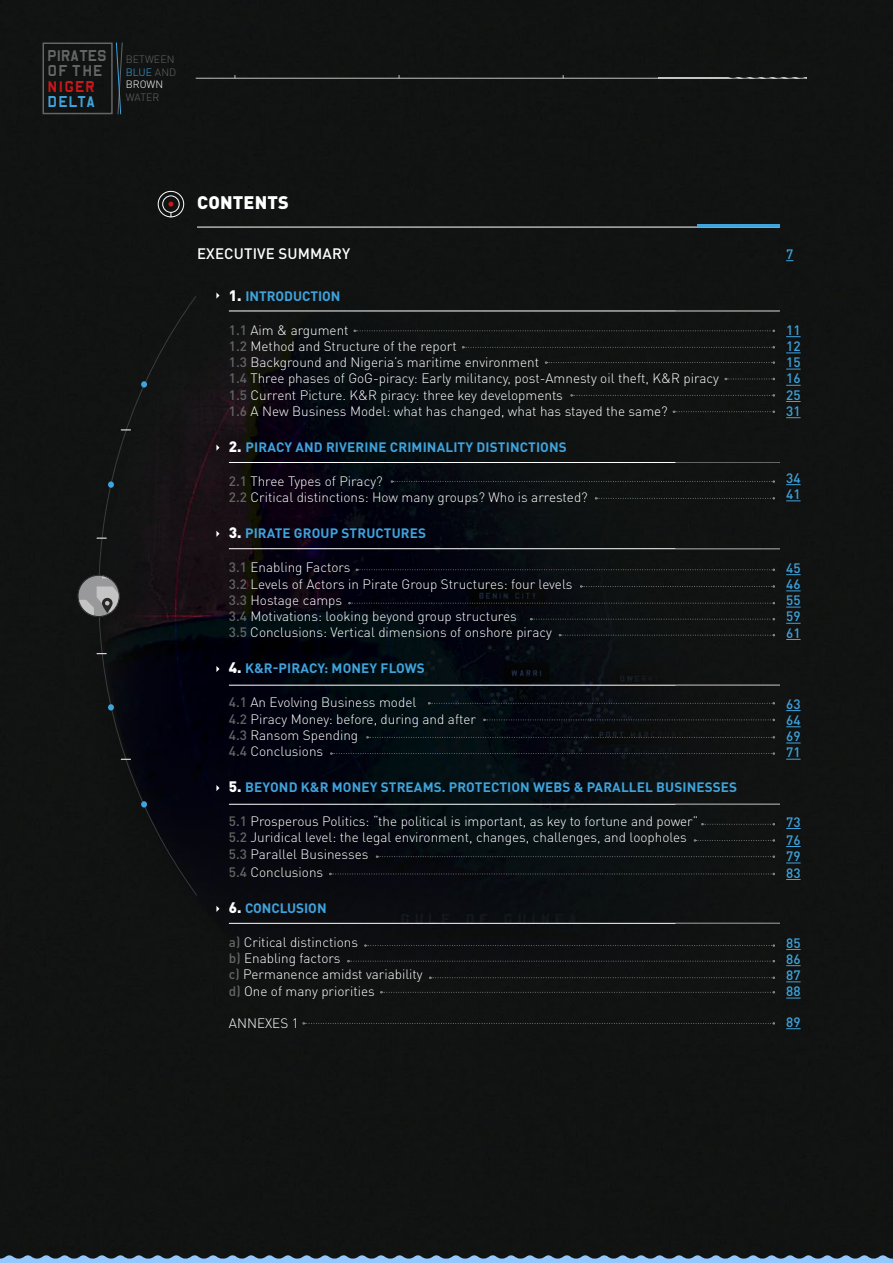
<style>
.page{position:relative;width:893px;height:1263px;background:#fff}
.page>*{position:absolute;margin:0;border:0;box-sizing:border-box;transform-origin:0 0}
.t1{font:18px/15.6px "B52";letter-spacing:-.08em;color:#646564}
.t2{font:900 18px "DIN Pro";letter-spacing:.01em;color:#fff}
.t3{font:18px "B52";color:#cd171a}
.t4{font:18px "B52";letter-spacing:-.04em;color:#3fa3dc}
.t5{font:500 15px "DIN Pro";letter-spacing:.01em;color:#fff}
.t6{font:300 13.5px/16.2px "DIN Pro";color:#fff}
.t7{font:700 13.5px "DIN Pro";letter-spacing:.01em;color:#3fa3dc}
.t8{font:500 13.5px/16.2px "DIN Pro";color:#3fa3dc;text-align:justify}
.t9{font:300 10.5px/12.6px "DIN Pro";letter-spacing:.01em;color:#646564}
.s1{color:#3fa3dc}
.s2{color:#fff}
.s3{font-weight:900;font-size:15px;color:#fff}
.s4{font-weight:500;color:#646564}
</style>
<div class="page">
<img style="left:0;top:0;width:893px;height:1255px">
<svg style="left:786px;top:336px;width:15px;height:1px"></svg>
<svg style="left:786px;top:352px;width:15px;height:1px"></svg>
<svg style="left:786px;top:369px;width:15px;height:1px"></svg>
<svg style="left:786px;top:385px;width:15px;height:1px"></svg>
<svg style="left:786px;top:401px;width:15px;height:1px"></svg>
<svg style="left:786px;top:417px;width:15px;height:1px"></svg>
<svg style="left:786px;top:484px;width:15px;height:1px"></svg>
<svg style="left:786px;top:500px;width:15px;height:1px"></svg>
<svg style="left:786px;top:574px;width:15px;height:1px"></svg>
<svg style="left:786px;top:590px;width:15px;height:1px"></svg>
<svg style="left:786px;top:607px;width:15px;height:1px"></svg>
<svg style="left:786px;top:623px;width:15px;height:1px"></svg>
<svg style="left:786px;top:639px;width:15px;height:1px"></svg>
<svg style="left:786px;top:710px;width:15px;height:1px"></svg>
<svg style="left:786px;top:726px;width:15px;height:1px"></svg>
<svg style="left:786px;top:742px;width:15px;height:1px"></svg>
<svg style="left:786px;top:759px;width:15px;height:1px"></svg>
<svg style="left:786px;top:949px;width:15px;height:1px"></svg>
<svg style="left:786px;top:965px;width:15px;height:1px"></svg>
<svg style="left:786px;top:981px;width:15px;height:1px"></svg>
<svg style="left:786px;top:997px;width:15px;height:1px"></svg>
<svg style="left:786px;top:1028px;width:15px;height:1px"></svg>
<svg style="left:786px;top:828px;width:15px;height:1px"></svg>
<svg style="left:786px;top:846px;width:15px;height:1px"></svg>
<svg style="left:786px;top:862px;width:15px;height:1px"></svg>
<svg style="left:786px;top:879px;width:15px;height:1px"></svg>
<hr style="left:197px;top:227px;width:583px;height:1px;background:#fff">
<hr style="left:229px;top:311px;width:551px;height:1px;background:#fff">
<hr style="left:229px;top:462px;width:551px;height:1px;background:#fff">
<hr style="left:229px;top:548px;width:551px;height:1px;background:#fff">
<hr style="left:229px;top:685px;width:551px;height:1px;background:#fff">
<hr style="left:229px;top:804px;width:551px;height:1px;background:#fff">
<hr style="left:229px;top:923px;width:551px;height:1px;background:#fff">
<div style="left:158px;top:191px;width:26px;height:26px;border:1px solid #fff;border-radius:50%"></div>
<div style="left:163px;top:196px;width:16px;height:17px;border:1px solid #fff;border-radius:50%"></div>
<svg style="left:168px;top:202px;width:5px;height:15px"></svg>
<hr style="left:697px;top:225px;width:83px;height:2px;background:#3fa3dc">
<hr style="left:675px;top:311px;width:105px;height:1px;background:#646564">
<hr style="left:675px;top:462px;width:105px;height:1px;background:#646564">
<hr style="left:675px;top:548px;width:105px;height:1px;background:#646564">
<hr style="left:675px;top:685px;width:105px;height:1px;background:#646564">
<hr style="left:675px;top:804px;width:105px;height:1px;background:#646564">
<hr style="left:675px;top:923px;width:105px;height:1px;background:#646564">
<div style="left:43px;top:43px;width:70px;height:71px;border:2px solid #646564"></div>
<svg style="left:116px;top:42px;width:7px;height:73px"></svg>
<svg style="left:98px;top:296px;width:99px;height:600px;background:#0f0f12"></svg>
<div style="left:141px;top:381px;width:6px;height:7px;background:#3fa3dc;border-radius:50%"></div>
<div style="left:108px;top:481px;width:6px;height:7px;background:#3fa3dc;border-radius:50%"></div>
<svg style="left:108px;top:704px;width:6px;height:6px"></svg>
<svg style="left:141px;top:801px;width:6px;height:6px"></svg>
<svg style="left:216px;top:292px;width:3px;height:7px"></svg>
<svg style="left:216px;top:445px;width:3px;height:6px"></svg>
<svg style="left:216px;top:531px;width:3px;height:6px"></svg>
<svg style="left:216px;top:666px;width:3px;height:6px"></svg>
<svg style="left:216px;top:785px;width:3px;height:6px"></svg>
<svg style="left:216px;top:906px;width:3px;height:6px"></svg>
<hr style="left:658px;top:77px;width:148px;height:1px;background:#c4c4c4">
<svg style="left:728px;top:77px;width:77px;height:1px"></svg>
<hr style="left:196px;top:78px;width:465px;height:1px;background:#c4c4c4">
<svg style="left:78px;top:575px;width:41px;height:42px;background:#7f7f80"></svg>
<div style="left:78px;top:575px;width:42px;height:42px;border:1px solid #262926;border-radius:50%"></div>
<svg style="left:354px;top:330px;width:421px;height:2px"></svg>
<svg style="left:391px;top:481px;width:384px;height:1px"></svg>
<svg style="left:595px;top:497px;width:180px;height:2px"></svg>
<svg style="left:580px;top:585px;width:195px;height:2px"></svg>
<svg style="left:348px;top:602px;width:427px;height:2px"></svg>
<svg style="left:356px;top:569px;width:419px;height:2px"></svg>
<svg style="left:530px;top:618px;width:245px;height:2px"></svg>
<svg style="left:559px;top:634px;width:216px;height:2px"></svg>
<svg style="left:428px;top:702px;width:347px;height:2px"></svg>
<svg style="left:483px;top:719px;width:292px;height:2px"></svg>
<svg style="left:367px;top:736px;width:408px;height:2px"></svg>
<svg style="left:330px;top:753px;width:445px;height:1px"></svg>
<svg style="left:701px;top:823px;width:74px;height:2px"></svg>
<svg style="left:694px;top:839px;width:81px;height:2px"></svg>
<svg style="left:376px;top:856px;width:399px;height:2px"></svg>
<svg style="left:329px;top:873px;width:446px;height:2px"></svg>
<svg style="left:364px;top:945px;width:411px;height:1px"></svg>
<svg style="left:347px;top:960px;width:428px;height:2px"></svg>
<svg style="left:429px;top:977px;width:346px;height:2px"></svg>
<svg style="left:380px;top:991px;width:395px;height:2px"></svg>
<svg style="left:303px;top:1022px;width:472px;height:2px"></svg>
<svg style="left:462px;top:346px;width:313px;height:2px"></svg>
<svg style="left:545px;top:362px;width:230px;height:2px"></svg>
<svg style="left:725px;top:378px;width:50px;height:2px"></svg>
<svg style="left:571px;top:394px;width:204px;height:2px"></svg>
<svg style="left:673px;top:411px;width:102px;height:2px"></svg>
<svg style="left:0;top:1255px;width:893px;height:8px;background:#7198c0"></svg>
<h1 class="t1" style="left:47px;top:46px;width:62px">PIRATES<br>OF THE</h1>
<h1 class="t3" style="left:47px;top:77px;width:50px">NIGER</h1>
<h1 class="t4" style="left:47px;top:93px;width:51px">DELTA</h1>
<p class="t9" style="left:126px;top:52px;width:52px">BETWEEN<br><span class="s1">BLUE</span> AND<br><span class="s2">BROWN</span></p>
<p class="t9" style="left:126px;top:90px;width:35px">WATER</p>
<h1 class="t2" style="left:197px;top:187px;width:93px">CONTENTS</h1>
<p class="t5" style="left:197px;top:241px;width:155px">EXECUTIVE SUMMARY</p>
<p class="t7" style="left:229px;top:284px;width:113px"><span class="s3">1.</span> INTRODUCTION</p>
<p class="t6" style="left:229px;top:321px;width:492px"><span class="s4">1.1</span> Aim &amp; argument<br><span class="s4">1.2</span> Method and Structure of the report<br><span class="s4">1.3</span> Background and Nigeria’s maritime environment<br><span class="s4">1.4</span> Three phases of GoG-piracy: Early militancy, post-Amnesty oil theft, K&amp;R piracy <span class="s4">1.5</span> Current Picture. K&amp;R piracy: three key developments<br><span class="s4">1.6</span> A New Business Model: what has changed, what has stayed the same?</p>
<p class="t7" style="left:229px;top:436px;width:339px"><span class="s3">2.</span> PIRACY AND RIVERINE CRIMINALITY DISTINCTIONS</p>
<p class="t6" style="left:229px;top:472px;width:360px"><span class="s4">2.1</span> Three Types of Piracy?<br><span class="s4">2.2</span> Critical distinctions: How many groups? Who is arrested?</p>
<p class="t7" style="left:229px;top:522px;width:199px"><span class="s3">3.</span> PIRATE GROUP STRUCTURES</p>
<p class="t6" style="left:229px;top:558px;width:345px"><span class="s4">3.1</span> Enabling Factors<br><span class="s4">3.2</span> Levels of Actors in Pirate Group Structures: four levels <span class="s4">3.3</span> Hostage camps<br><span class="s4">3.4</span> Motivations: looking beyond group structures<br><span class="s4">3.5</span> Conclusions: Vertical dimensions of onshore piracy</p>
<p class="t7" style="left:229px;top:657px;width:197px"><span class="s3">4.</span> K&amp;R-PIRACY: MONEY FLOWS</p>
<p class="t6" style="left:229px;top:693px;width:249px"><span class="s4">4.1</span> An Evolving Business model<br><span class="s4">4.2</span> Piracy Money: before, during and after<br><span class="s4">4.3</span> Ransom Spending<br><span class="s4">4.4</span> Conclusions</p>
<p class="t7" style="left:229px;top:776px;width:510px"><span class="s3">5.</span> BEYOND K&amp;R MONEY STREAMS. PROTECTION WEBS &amp; PARALLEL BUSINESSES</p>
<p class="t6" style="left:229px;top:812px;width:471px"><span class="s4">5.1</span> Prosperous Politics: “the political is important, as key to fortune and power”<br><span class="s4">5.2</span> Juridical level: the legal environment, changes, challenges, and loopholes<br><span class="s4">5.3</span> Parallel Businesses</p>
<p class="t6" style="left:229px;top:862px;width:96px"><span class="s4">5.4</span> Conclusions</p>
<p class="t7" style="left:229px;top:896px;width:99px"><span class="s3">6.</span> CONCLUSION</p>
<p class="t6" style="left:229px;top:933px;width:195px"><span class="s4">a)</span> Critical distinctions<br><span class="s4">b)</span> Enabling factors<br><span class="s4">c)</span> Permanence amidst variability <span class="s4">d)</span> One of many priorities</p>
<p class="t6" style="left:229px;top:1014px;width:71px">ANNEXES 1</p>
<p class="t8" style="left:786px;top:244px;width:9px">7</p>
<p class="t8" style="left:786px;top:320px;width:16px">11<br>12<br>15<br>16<br>25<br>31</p>
<p class="t8" style="left:786px;top:468px;width:16px">34<br>41</p>
<p class="t8" style="left:786px;top:558px;width:16px">45<br>46<br>55<br>59<br>61</p>
<p class="t8" style="left:786px;top:694px;width:16px">63<br>64<br>69<br>71</p>
<p class="t8" style="left:786px;top:811px;width:16px;line-height:18px">73<br>76</p>
<p class="t8" style="left:786px;top:846px;width:16px">79<br>83</p>
<p class="t8" style="left:786px;top:933px;width:16px">85<br>86<br>87<br>88</p>
<p class="t8" style="left:786px;top:1012px;width:16px">89</p>
</div>
